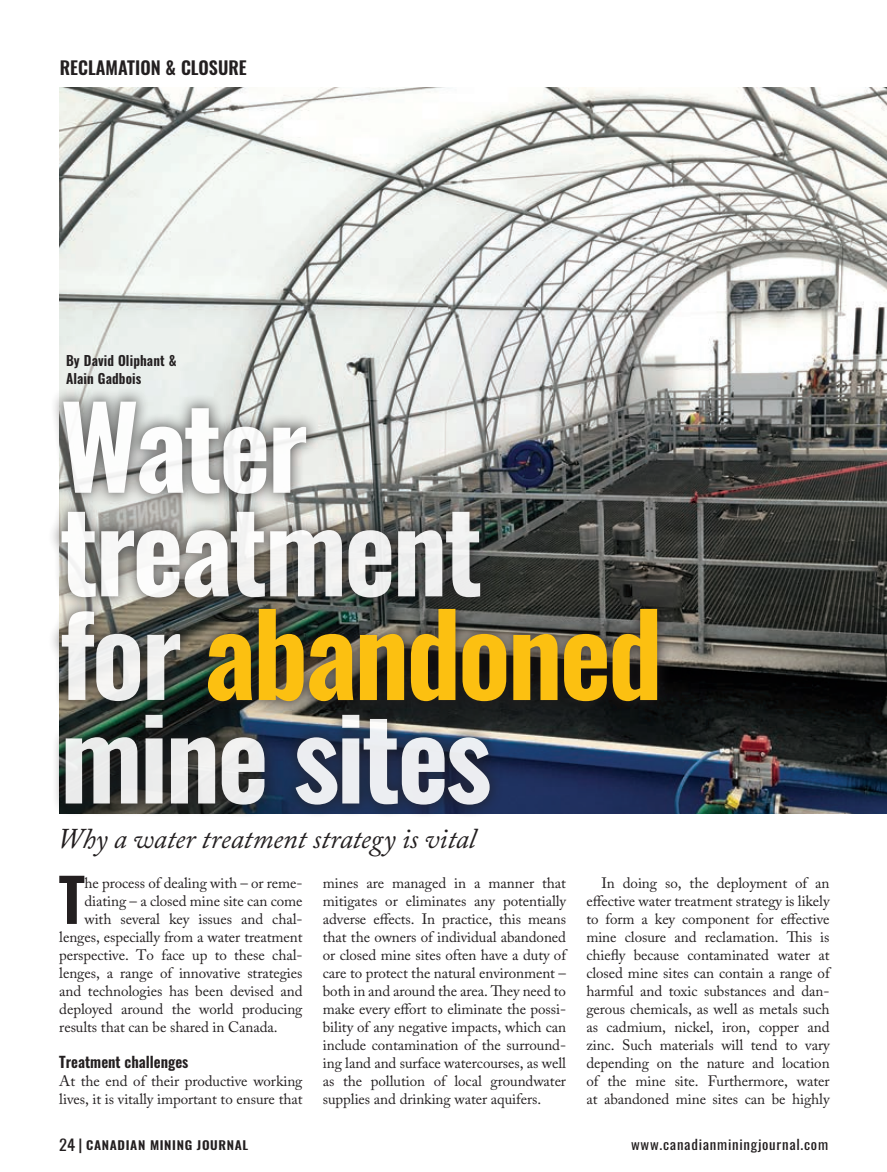
<style>
.page{position:relative;width:887px;height:1172px;background:#fff}
.page>*{position:absolute;margin:0;border:0;box-sizing:border-box;transform-origin:0 0}
.t1{font:600 112.5px/103.5px "Oswald";letter-spacing:-.03em;color:#fff}
.t2{font:600 59.4px "Oswald";color:#231f20}
.t3{font:italic 28.5px "Adobe Caslon Pro";letter-spacing:-.005em;color:#231f20}
.t4{font:600 18px "Oswald";color:#231f20}
.t5{font:15px/18px "Adobe Caslon Pro";letter-spacing:-.005em;color:#231f20;text-align:justify}
.t6{font:600 15px "Oswald";color:#231f20}
.t7{font:13.5px "Oswald";letter-spacing:.05em;color:#231f20;scale:1.1 1}
.t8{font:600 13.5px/18px "Oswald";letter-spacing:.01em;color:#231f20}
.t9{font:600 12px "Oswald";letter-spacing:.05em;color:#231f20;scale:1.1 1}
.s1{color:#fcc011}
.s2{font-weight:400;font-size:15px}
</style>
<div class="page">
<img style="left:60px;top:87px;width:826px;height:726px">
<div style="left:47px;top:387px;width:457px;height:432px;background:#231f20;opacity:.75"></div>
<div style="left:193px;top:594px;width:478px;height:121px;background:#231f20;opacity:.75"></div>
<p class="t4" style="left:60px;top:55px;width:188px">RECLAMATION &amp; CLOSURE</p>
<p class="t8" style="left:66px;top:351px;width:112px">By David Oliphant &amp;<br>Alain Gadbois</p>
<h1 class="t1" style="left:60px;top:398px;width:604px">Water treatment<br>for <span class="s1">abandoned </span>mine sites</h1>
<h3 class="t3" style="left:57px;top:821px;width:419px">Why a water treatment strategy is vital</h3>
<h2 class="t2" style="left:59px;top:858px;width:27px">T</h2>
<p class="t5" style="left:84px;top:873px;width:219px">he process of dealing with – or reme-</p>
<p class="t5" style="left:84px;top:891px;width:219px">diating – a closed mine site can come</p>
<p class="t5" style="left:84px;top:909px;width:219px">with several key issues and chal-</p>
<p class="t5" style="left:59px;top:927px;width:245px">lenges, especially from a water treatment</p>
<p class="t5" style="left:59px;top:945px;width:244px">perspective. To face up to these chal-</p>
<p class="t5" style="left:59px;top:963px;width:245px">lenges, a range of innovative strategies</p>
<p class="t5" style="left:59px;top:981px;width:244px">and technologies has been devised and</p>
<p class="t5" style="left:59px;top:999px;width:245px">deployed around the world producing</p>
<p class="t5" style="left:59px;top:1017px;width:220px">results that can be shared in Canada.</p>
<p class="t6" style="left:59px;top:1051px;width:130px">Treatment challenges</p>
<p class="t5" style="left:59px;top:1071px;width:244px">At the end of their productive working lives, it is vitally important to ensure that</p>
<p class="t5" style="left:322px;top:873px;width:245px">mines are managed in a manner that mitigates or eliminates any potentially adverse effects. In practice, this means that the owners of individual abandoned or closed mine sites often have a duty of care to protect the natural environment – both in and around the area. They need to make every effort to eliminate the possi&shy;bility of any negative impacts, which can include contamination of the surround&shy;ing land and surface watercourses, as well as the pollution of local groundwater supplies and drinking water aquifers.</p>
<p class="t5" style="left:586px;top:873px;width:245px;text-indent:15px">In doing so, the deployment of an effective water treatment strategy is likely to form a key component for effective mine closure and reclamation. This is chiefly because contaminated water at closed mine sites can contain a range of harmful and toxic substances and dan&shy;gerous chemicals, as well as metals such as cadmium, nickel, iron, copper and zinc. Such materials will tend to vary depending on the nature and location of the mine site. Furthermore, water at abandoned mine sites can be highly</p>
<p class="t9" style="left:59px;top:1135px;width:173px"><span class="s2">24</span> <span class="s2">|</span> CANADIAN MINING JOURNAL</p>
<p class="t7" style="left:630px;top:1134px;width:180px">www.canadianminingjournal.com</p>
</div>
